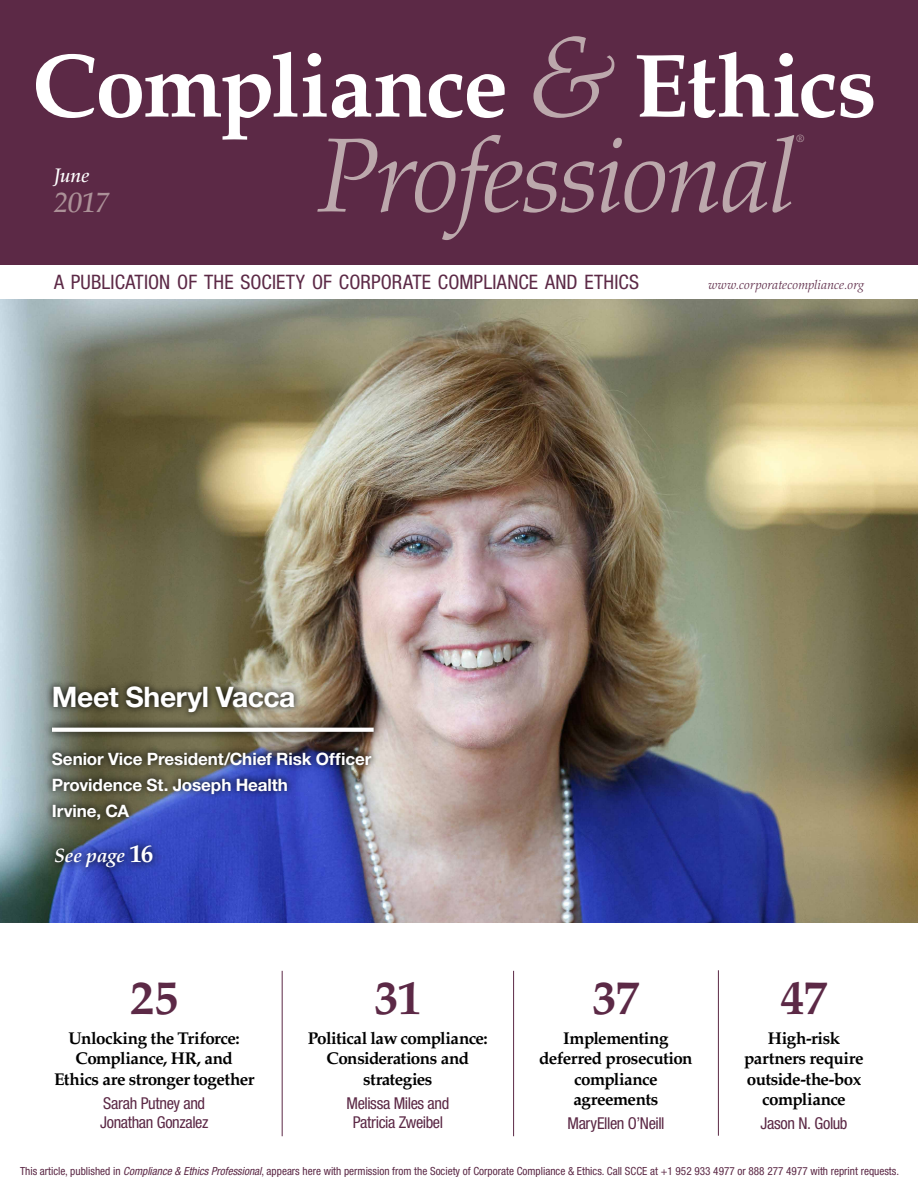
<style>
.page{position:relative;width:918px;height:1188px;background:#fff}
.page>*{position:absolute;margin:0;border:0;box-sizing:border-box;transform-origin:0 0}
.t1{font:italic 300 105.15px "Palatino LT Std";letter-spacing:-.025em;color:#bca8ac}
.t2{font:700 90px "Palatino LT Std";letter-spacing:-.02em;color:#fff}
.t3{font:700 48px "Palatino LT Std";letter-spacing:-.02em;color:#5c2946}
.t4{font:700 28.35px "Helvetica Neue LT Std";letter-spacing:-.015em;color:#fff}
.t5{font:italic 500 28.35px "Palatino LT Std";color:#ac9198}
.t6{font:condensed 19.95px "Helvetica Neue LT Std";letter-spacing:.005em;color:#5c2946}
.t7{font:italic 700 19.5px "Palatino LT Std";letter-spacing:-.02em;color:#fff}
.t8{font:italic 500 19.5px "Palatino LT Std";color:#fff}
.t9{font:700 17.1px/20.4px "Palatino LT Std";letter-spacing:-.03em;color:#000;text-align:center}
.t10{font:700 17.1px/26.2px "Helvetica Neue LT Std";letter-spacing:-.005em;color:#fff}
.t11{font:condensed 16.35px/19px "Helvetica Neue LT Std";letter-spacing:-.02em;color:#5c2946}
.t12{font:italic 300 12.75px "Palatino LT Std";letter-spacing:.015em;color:#5c2946}
.t13{font:condensed 11.25px "Helvetica Neue LT Std";color:#5c2946}
.t14{font:italic 300 10.5px "Palatino LT Std";color:#bca8ac}
.s1{font-weight:300;font-style:italic;font-size:115.95px;color:#bca8ac}
.s2{font-style:normal;font-size:25.05px}
.s3{font-style:italic}
</style>
<div class="page">
<img style="left:0;top:299px;width:918px;height:624px">
<img style="left:45px;top:679px;width:334px;height:148px">
<svg style="left:44px;top:719px;width:338px;height:21px;background:#635d4a"></svg>
<svg style="left:52px;top:728px;width:322px;height:4px"></svg>
<div style="left:0;top:0;width:918px;height:264px;background:#5c2946"></div>
<hr style="left:282px;top:971px;width:1px;height:165px;background:#5c2946">
<hr style="left:718px;top:970px;width:1px;height:166px;background:#5c2946">
<hr style="left:513px;top:971px;width:1px;height:165px;background:#5c2946">
<svg style="left:47px;top:837px;width:114px;height:40px;background:#354797"></svg>
<h2 class="t2" style="left:32px;top:33px;width:846px">Compliance <span class="s1">&amp;</span> Ethics</h2>
<h1 class="t1" style="left:319px;top:115px;width:478px">Professional</h1>
<p class="t14" style="left:796px;top:133px;width:10px">®</p>
<p class="t6" style="left:54px;top:271px;width:587px">A PUBLICATION OF THE SOCIETY OF CORPORATE COMPLIANCE AND ETHICS</p>
<p class="t12" style="left:709px;top:278px;width:157px">www.corporatecompliance.org</p>
<p class="t8" style="left:54px;top:164px;width:37px">June</p>
<h3 class="t5" style="left:54px;top:186px;width:57px">2017</h3>
<h3 class="t4" style="left:52px;top:680px;width:245px">Meet Sheryl Vacca</h3>
<p class="t10" style="left:52px;top:745px;width:321px">Senior Vice President/Chief Risk Officer<br>Providence St. Joseph Health<br>Irvine, CA</p>
<p class="t7" style="left:54px;top:844px;width:101px">See page <span class="s2">16</span></p>
<h3 class="t3" style="left:130px;top:969px;width:50px">25</h3>
<p class="t9" style="left:54px;top:1028px;width:202px">Unlocking the Triforce:<br>Compliance, HR, and<br>Ethics are stronger together</p>
<p class="t11" style="left:100px;top:1093px;width:110px">Sarah Putney and<br>Jonathan Gonzalez</p>
<h3 class="t3" style="left:374px;top:969px;width:48px">31</h3>
<p class="t9" style="left:308px;top:1028px;width:182px">Political law compliance:<br>Considerations and strategies</p>
<p class="t11" style="left:347px;top:1093px;width:104px;text-align:center">Melissa Miles and<br>Patricia Zweibel</p>
<h3 class="t3" style="left:593px;top:969px;width:48px">37</h3>
<p class="t9" style="left:539px;top:1028px;width:155px">Implementing deferred prosecution compliance agreements</p>
<p class="t11" style="left:567px;top:1114px;width:99px">MaryEllen O’Neill</p>
<h3 class="t3" style="left:780px;top:969px;width:49px">47</h3>
<p class="t9" style="left:744px;top:1028px;width:121px">High-risk partners require outside-the-box compliance</p>
<p class="t11" style="left:761px;top:1114px;width:89px">Jason N. Golub</p>
<p class="t13" style="left:20px;top:1164px;width:881px">This article, published in <span class="s3">Compliance &amp; Ethics Professional</span>, appears here with permission from the Society of Corporate Compliance &amp; Ethics. Call SCCE at +1 952 933 4977 or 888 277 4977 with reprint requests.</p>
</div>
